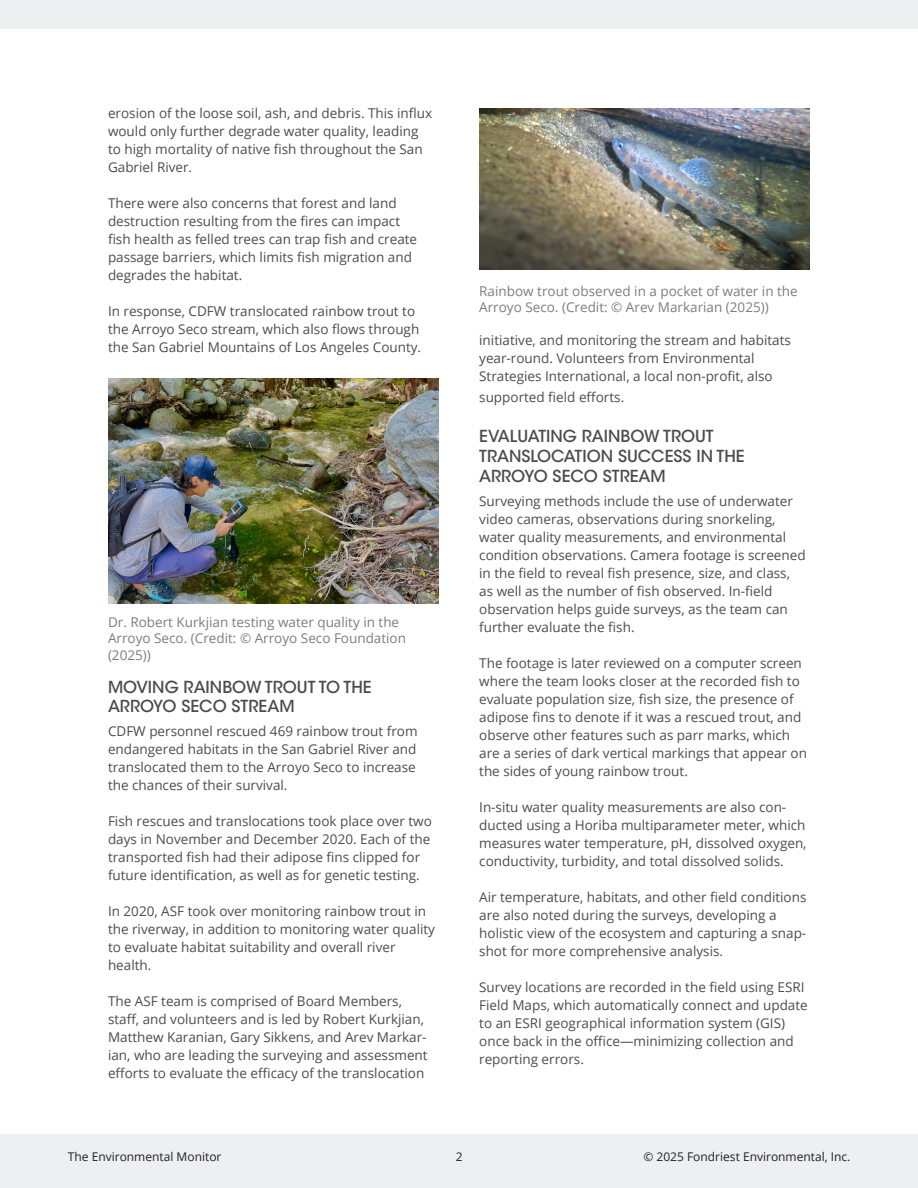
<style>
.page{position:relative;width:918px;height:1188px;background:#fff}
.page>*{position:absolute;margin:0;border:0;box-sizing:border-box;transform-origin:0 0}
.t1{font:500 16.5px/19.8px "ITC Avant Garde Std";color:#4d4c4c}
.t2{font:13.5px/18px "Open Sans";color:#4d4c4c}
.t3{font:13.5px/16.2px "Open Sans";color:#7d7e7c}
.t4{font:12px "Open Sans";color:#231f20}
</style>
<div class="page">
<div style="left:0;top:0;width:918px;height:28px;background:#edf0f1"></div>
<div style="left:0;top:1134px;width:918px;height:54px;background:#edf0f1"></div>
<img style="left:108px;top:378px;width:331px;height:225px">
<img style="left:479px;top:108px;width:331px;height:162px">
<p class="t2" style="left:108px;top:104px;width:326px">erosion of the loose soil, ash, and debris. This influx would only further degrade water quality, leading to high mortality of native fish throughout the San Gabriel River.</p>
<p class="t2" style="left:108px;top:194px;width:311px">There were also concerns that forest and land destruction resulting from the fires can impact fish health as felled trees can trap fish and create passage barriers, which limits fish migration and degrades the habitat.</p>
<p class="t2" style="left:108px;top:302px;width:315px">In response, CDFW translocated rainbow trout to the Arroyo Seco stream, which also flows through the San Gabriel Mountains of Los Angeles County.</p>
<p class="t3" style="left:108px;top:614px;width:300px">Dr. Robert Kurkjian testing water quality in the<br>Arroyo Seco. (Credit: © Arroyo Seco Foundation (2025))</p>
<p class="t1" style="left:108px;top:677px;width:265px">MOVING RAINBOW TROUT TO THE<br>ARROYO SECO STREAM</p>
<p class="t2" style="left:108px;top:722px;width:311px">CDFW personnel rescued 469 rainbow trout from endangered habitats in the San Gabriel River and translocated them to the Arroyo Seco to increase the chances of their survival.</p>
<p class="t2" style="left:108px;top:812px;width:325px">Fish rescues and translocations took place over two days in November and December 2020. Each of the transported fish had their adipose fins clipped for future identification, as well as for genetic testing.</p>
<p class="t2" style="left:108px;top:902px;width:329px">In 2020, ASF took over monitoring rainbow trout in the riverway, in addition to monitoring water quality to evaluate habitat suitability and overall river health.</p>
<p class="t2" style="left:108px;top:992px;width:321px">The ASF team is comprised of Board Members, staff, and volunteers and is led by Robert Kurkjian, Matthew Karanian, Gary Sikkens, and Arev Markar&shy;ian, who are leading the surveying and assessment efforts to evaluate the efficacy of the translocation</p>
<p class="t3" style="left:479px;top:283px;width:320px">Rainbow trout observed in a pocket of water in the<br>Arroyo Seco. (Credit: © Arev Markarian (2025))</p>
<p class="t2" style="left:479px;top:331px;width:313px">initiative, and monitoring the stream and habitats year-round. Volunteers from Environmental<br>Strategies International, a local non-profit, also</p>
<p class="t2" style="left:479px;top:388px;width:147px">supported field efforts.</p>
<p class="t1" style="left:479px;top:426px;width:267px">EVALUATING RAINBOW TROUT<br>TRANSLOCATION SUCCESS IN THE<br>ARROYO SECO STREAM</p>
<p class="t2" style="left:479px;top:491px;width:328px">Surveying methods include the use of underwater video cameras, observations during snorkeling, water quality measurements, and environmental condition observations. Camera footage is screened in the field to reveal fish presence, size, and class, as well as the number of fish observed. In-field observation helps guide surveys, as the team can further evaluate the fish.</p>
<p class="t2" style="left:479px;top:653px;width:329px">The footage is later reviewed on a computer screen where the team looks closer at the recorded fish to evaluate population size, fish size, the presence of adipose fins to denote if it was a rescued trout, and observe other features such as parr marks, which are a series of dark vertical markings that appear on the sides of young rainbow trout.</p>
<p class="t2" style="left:479px;top:797px;width:329px">In-situ water quality measurements are also con&shy;ducted using a Horiba multiparameter meter, which measures water temperature, pH, dissolved oxygen, conductivity, turbidity, and total dissolved solids.</p>
<p class="t2" style="left:479px;top:887px;width:329px">Air temperature, habitats, and other field conditions are also noted during the surveys, developing a holistic view of the ecosystem and capturing a snap&shy;shot for more comprehensive analysis.</p>
<p class="t2" style="left:479px;top:977px;width:330px">Survey locations are recorded in the field using ESRI Field Maps, which automatically connect and update to an ESRI geographical information system (GIS) once back in the office—minimizing collection and reporting errors.</p>
<p class="t4" style="left:68px;top:1149px;width:155px">The Environmental Monitor</p>
<p class="t4" style="left:456px;top:1149px;width:8px">2</p>
<p class="t4" style="left:643px;top:1149px;width:209px">© 2025 Fondriest Environmental, Inc.</p>
</div>
